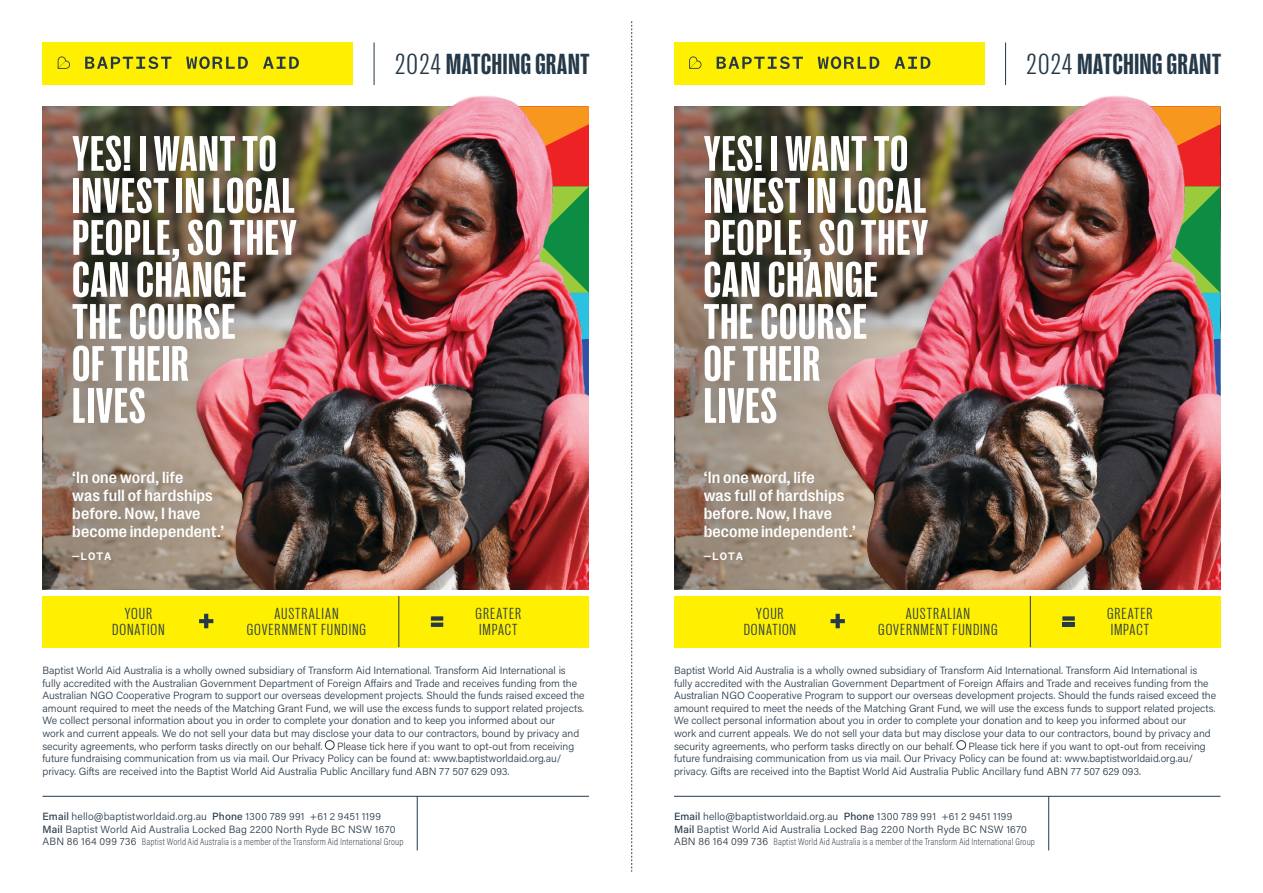
<style>
.page{position:relative;width:1263px;height:893px;background:#fff}
.page>*{position:absolute;margin:0;border:0;box-sizing:border-box;transform-origin:0 0}
.t1{font:50.7px/42px "PP Right Grotesk Tight Dark";letter-spacing:.025em;color:#fff}
.t2{font:29.55px "PP Right Grotesk Tight Dark";letter-spacing:.025em;color:#253949}
.t3{font:500 16.5px/18px "PP Right Grotesk";letter-spacing:.005em;color:#fff}
.t4{font:300 condensed 16.35px/16.4px "PP Right Grotesk";letter-spacing:.055em;color:#253949;text-align:center}
.t5{font:500 12px "Founders Grotesk Mono";letter-spacing:.05em;color:#fff}
.t6{font:300 10.5px/12.6px "Acumin Pro";color:#253949}
.t7{font:200 9.75px "Acumin Pro Cond";letter-spacing:.02em;color:#253949}
.s1{font-family:"PP Right Grotesk";font-weight:300;font-stretch:condensed}
.s2{font-weight:500}
.s3{font-family:"Acumin Pro";font-weight:300;font-size:10.5px}
</style>
<div class="page">
<div style="left:43px;top:43px;width:310px;height:42px;background:#ffef00"></div>
<div style="left:674px;top:43px;width:310px;height:42px;background:#ffef00"></div>
<hr style="left:43px;top:796px;width:546px;height:1px;background:#253949">
<hr style="left:674px;top:796px;width:546px;height:1px;background:#253949">
<hr style="left:417px;top:796px;width:1px;height:54px;background:#253949">
<hr style="left:1048px;top:796px;width:1px;height:54px;background:#253949">
<hr style="left:374px;top:43px;width:1px;height:42px;background:#253949">
<hr style="left:1005px;top:43px;width:1px;height:42px;background:#253949">
<svg style="left:325px;top:740px;width:10px;height:10px"></svg>
<svg style="left:956px;top:740px;width:10px;height:10px"></svg>
<svg style="left:631px;top:21px;width:1px;height:851px"></svg>
<svg style="left:85px;top:56px;width:214px;height:13px"></svg>
<svg style="left:58px;top:56px;width:12px;height:13px"></svg>
<svg style="left:717px;top:56px;width:213px;height:13px"></svg>
<svg style="left:689px;top:56px;width:12px;height:13px"></svg>
<div style="left:43px;top:596px;width:546px;height:51px;background:#ffef00"></div>
<hr style="left:399px;top:596px;width:1px;height:51px;background:#253949">
<img style="left:199px;top:614px;width:14px;height:14px">
<svg style="left:431px;top:616px;width:12px;height:11px"></svg>
<div style="left:674px;top:596px;width:546px;height:51px;background:#ffef00"></div>
<hr style="left:1030px;top:596px;width:1px;height:51px;background:#253949">
<img style="left:830px;top:614px;width:15px;height:14px">
<svg style="left:1062px;top:616px;width:13px;height:11px"></svg>
<div style="left:41px;top:103px;width:286px;height:353px;background:#231f20;opacity:.3"></div>
<div style="left:672px;top:103px;width:286px;height:353px;background:#231f20;opacity:.3"></div>
<div style="left:41px;top:441px;width:209px;height:150px;background:#231f20;opacity:.3"></div>
<div style="left:672px;top:441px;width:210px;height:150px;background:#231f20;opacity:.3"></div>
<img style="left:186px;top:95px;width:403px;height:495px">
<img style="left:821px;top:95px;width:399px;height:495px">
<p class="t1" style="left:72px;top:133px;width:226px">YES! I WANT TO<br>INVEST IN LOCAL<br>PEOPLE, SO THEY<br>CAN CHANGE</p>
<p class="t1" style="left:72px;top:301px;width:165px">THE COURSE</p>
<p class="t1" style="left:72px;top:343px;width:118px">OF THEIR</p>
<p class="t1" style="left:72px;top:385px;width:75px">LIVES</p>
<p class="t3" style="left:72px;top:468px;width:154px">‘In one word, life<br>was full of hardships before. Now, I have become independent.’</p>
<p class="t5" style="left:72px;top:549px;width:41px">—LOTA</p>
<p class="t2" style="left:395px;top:49px;width:196px"><span class="s1">2024</span> MATCHING GRANT</p>
<p class="t2" style="left:1026px;top:49px;width:196px"><span class="s1">2024</span> MATCHING GRANT</p>
<p class="t1" style="left:704px;top:133px;width:226px">YES! I WANT TO<br>INVEST IN LOCAL<br>PEOPLE, SO THEY<br>CAN CHANGE</p>
<p class="t1" style="left:704px;top:301px;width:165px">THE COURSE</p>
<p class="t1" style="left:704px;top:343px;width:118px">OF THEIR</p>
<p class="t1" style="left:704px;top:385px;width:75px">LIVES</p>
<p class="t3" style="left:704px;top:468px;width:154px">‘In one word, life<br>was full of hardships before. Now, I have become independent.’</p>
<p class="t5" style="left:704px;top:549px;width:41px">—LOTA</p>
<p class="t4" style="left:125px;top:605px;width:29px">YOUR</p>
<p class="t4" style="left:112px;top:622px;width:54px">DONATION</p>
<p class="t4" style="left:247px;top:605px;width:121px">AUSTRALIAN<br>GOVERNMENT FUNDING</p>
<p class="t4" style="left:476px;top:605px;width:47px;text-align:left">GREATER<br>IMPACT</p>
<p class="t4" style="left:756px;top:605px;width:29px">YOUR</p>
<p class="t4" style="left:744px;top:622px;width:54px">DONATION</p>
<p class="t4" style="left:878px;top:605px;width:121px">AUSTRALIAN<br>GOVERNMENT FUNDING</p>
<p class="t4" style="left:1107px;top:605px;width:47px;text-align:left">GREATER<br>IMPACT</p>
<p class="t6" style="left:43px;top:664px;width:544px">Baptist World Aid Australia is a wholly owned subsidiary of Transform Aid International. Transform Aid International is fully accredited with the Australian Government Department of Foreign Affairs and Trade and receives funding from the Australian NGO Cooperative Program to support our overseas development projects. Should the funds raised exceed the amount required to meet the needs of the Matching Grant Fund, we will use the excess funds to support related projects.<br>We collect personal information about you in order to complete your donation and to keep you informed about our<br>work and current appeals. We do not sell your data but may disclose your data to our contractors, bound by privacy and security agreements, who perform tasks directly on our behalf.</p>
<p class="t6" style="left:43px;top:739px;width:533px;text-indent:294px">Please tick here if you want to opt-out from receiving future fundraising communication from us via mail. Our Privacy Policy can be found at: www.baptistworldaid.org.au/ privacy. Gifts are received into the Baptist World Aid Australia Public Ancillary fund ABN 77 507 629 093.</p>
<p class="t6" style="left:674px;top:664px;width:544px">Baptist World Aid Australia is a wholly owned subsidiary of Transform Aid International. Transform Aid International is fully accredited with the Australian Government Department of Foreign Affairs and Trade and receives funding from the Australian NGO Cooperative Program to support our overseas development projects. Should the funds raised exceed the amount required to meet the needs of the Matching Grant Fund, we will use the excess funds to support related projects.<br>We collect personal information about you in order to complete your donation and to keep you informed about our<br>work and current appeals. We do not sell your data but may disclose your data to our contractors, bound by privacy and security agreements, who perform tasks directly on our behalf.</p>
<p class="t6" style="left:674px;top:739px;width:533px;text-indent:294px">Please tick here if you want to opt-out from receiving future fundraising communication from us via mail. Our Privacy Policy can be found at: www.baptistworldaid.org.au/ privacy. Gifts are received into the Baptist World Aid Australia Public Ancillary fund ABN 77 507 629 093.</p>
<p class="t6" style="left:43px;top:810px;width:340px"><span class="s2">Email</span> hello@baptistworldaid.org.au <span class="s2">Phone</span> 1300 789 991 +61 2 9451 1199</p>
<p class="t6" style="left:43px;top:822px;width:354px"><span class="s2">Mail</span> Baptist World Aid Australia Locked Bag 2200 North Ryde BC NSW 1670</p>
<p class="t7" style="left:43px;top:836px;width:362px"><span class="s3">ABN 86 164 099 736</span> Baptist World Aid Australia is a member of the Transform Aid International Group</p>
<p class="t6" style="left:674px;top:810px;width:340px"><span class="s2">Email</span> hello@baptistworldaid.org.au <span class="s2">Phone</span> 1300 789 991 +61 2 9451 1199</p>
<p class="t6" style="left:674px;top:822px;width:354px"><span class="s2">Mail</span> Baptist World Aid Australia Locked Bag 2200 North Ryde BC NSW 1670</p>
<p class="t7" style="left:674px;top:836px;width:362px"><span class="s3">ABN 86 164 099 736</span> Baptist World Aid Australia is a member of the Transform Aid International Group</p>
</div>
